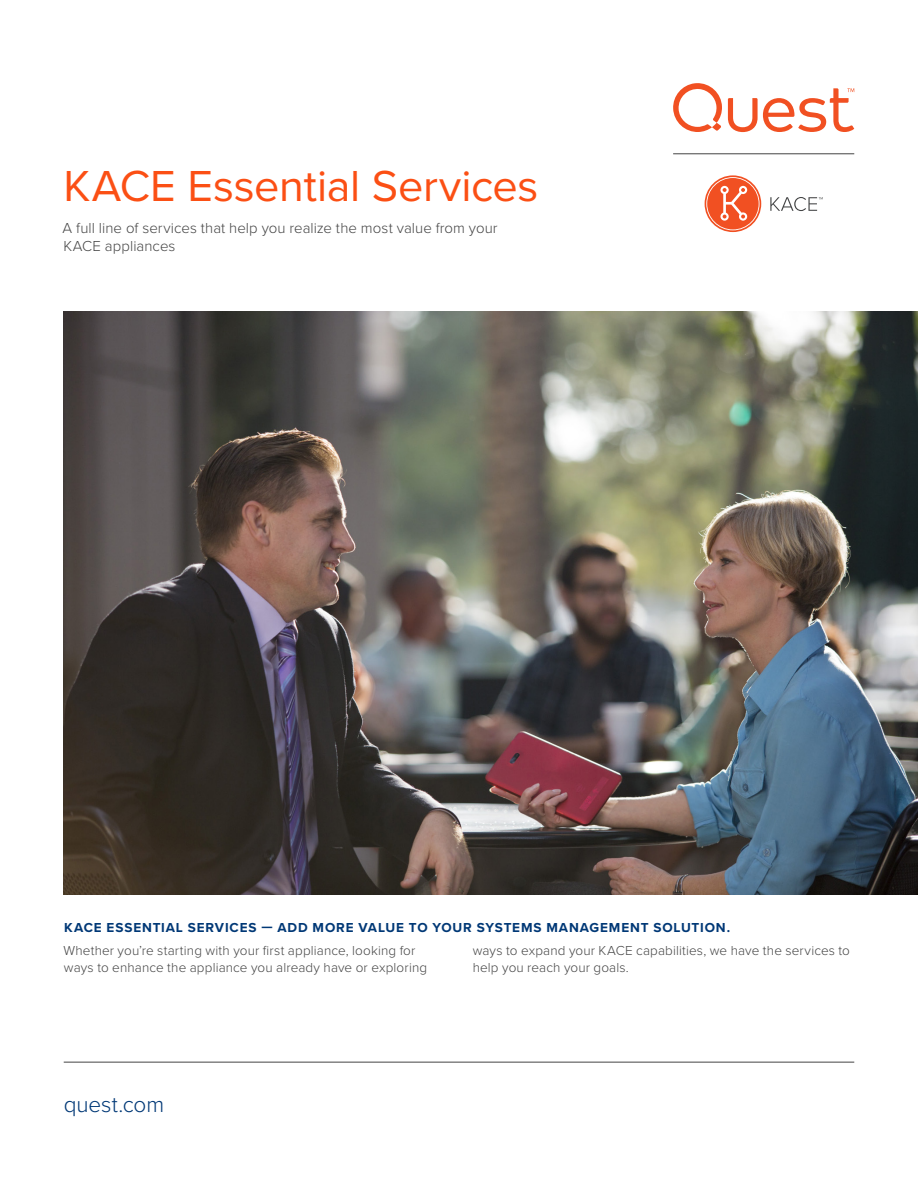
<style>
.page{position:relative;width:918px;height:1188px;background:#fff}
.page>*{position:absolute;margin:0;border:0;box-sizing:border-box;transform-origin:0 0}
.Headline{font:45px "Proxima Nova";letter-spacing:-.005em;color:#fb4f14}
.Large_CTA{font:300 22.5px "Proxima Nova";letter-spacing:-.005em;color:#003876}
.Sub_Head{font:300 15px/18px "Proxima Nova";letter-spacing:.005em;color:#444}
.Body{font:300 13.5px/16.5px "Proxima Nova";letter-spacing:.01em;color:#444}
.Section_Heading_1{font:700 13.5px "Proxima Nova";letter-spacing:.065em;color:#003876}
</style>
<div class="page">
<svg style="left:673px;top:83px;width:49px;height:49px"></svg>
<svg style="left:728px;top:88px;width:126px;height:44px"></svg>
<hr style="left:64px;top:1062px;width:790px;height:1px;background:#444">
<img style="left:64px;top:311px;width:854px;height:583px">
<hr style="left:673px;top:154px;width:181px;height:1px;background:#444">
<svg style="left:705px;top:175px;width:56px;height:57px"></svg>
<svg style="left:706px;top:177px;width:54px;height:53px"></svg>
<svg style="left:770px;top:197px;width:53px;height:14px"></svg>
<p class="Headline" style="left:63px;top:153px;width:477px">KACE Essential Services</p>
<p class="Sub_Head" style="left:63px;top:218px;width:437px">A full line of services that help you realize the most value from your<br>KACE appliances</p>
<p class="Section_Heading_1" style="left:64px;top:917px;width:667px">KACE ESSENTIAL SERVICES — ADD MORE VALUE TO YOUR SYSTEMS MANAGEMENT SOLUTION.</p>
<p class="Body" style="left:64px;top:942px;width:365px">Whether you’re starting with your first appliance, looking for ways to enhance the appliance you already have or exploring</p>
<p class="Body" style="left:473px;top:942px;width:379px">ways to expand your KACE capabilities, we have the services to help you reach your goals.</p>
<p class="Large_CTA" style="left:64px;top:1087px;width:102px">quest.com</p>
</div>
